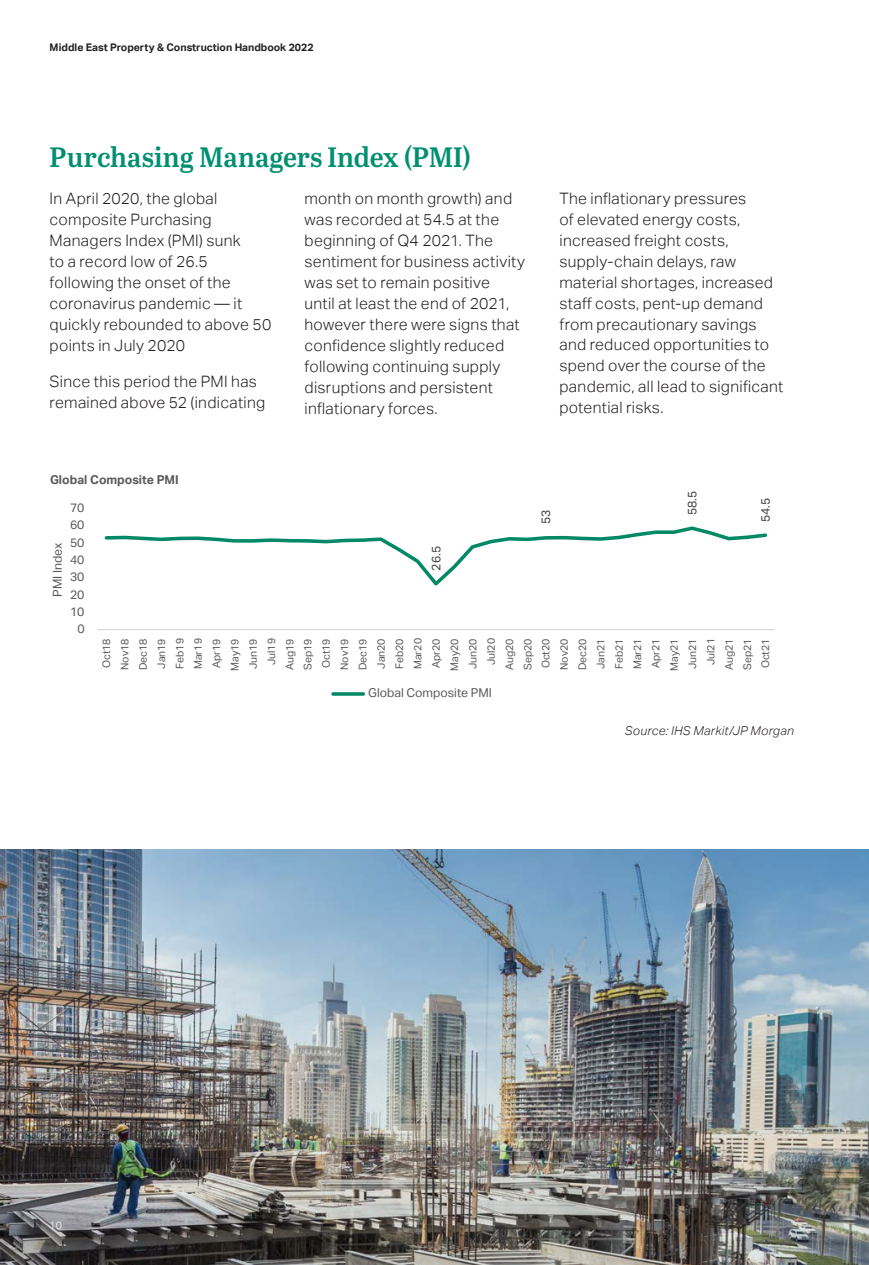
<style>
.page{position:relative;width:869px;height:1265px;background:#fff}
.page>*{position:absolute;margin:0;border:0;box-sizing:border-box;transform-origin:0 0}
.Intro_Text_Abril_SmB{font:28px "Abril Titling Sb";color:#008f71}
.Body_Text_A_Lt_9_12{font:300 15.75px/21px "AECOM Sans";letter-spacing:.02em;color:#231f20}
.t1{font:12.25px "AECOM Sans";color:#595959}
.Body_Text_A_Lt_9_12-2{font:italic 300 12.25px "AECOM Sans";letter-spacing:.025em;color:#231f20}
.t2{font:700 12.25px "AECOM Sans";color:#595959}
.t3{font:12.25px "AECOM Sans";color:#404040}
.t4{font:10.5px/18.2px "AECOM Sans";letter-spacing:.005em;color:#595959;text-align:center}
.t5{font:700 10.5px "AECOM Sans";color:#231f20}
.t6{font:300 10.5px "AECOM Sans";color:#fff}
</style>
<div class="page">
<hr style="left:97px;top:629px;width:677px;height:1px;background:#d9d9d9">
<svg style="left:104px;top:526px;width:663px;height:60px"></svg>
<svg style="left:333px;top:692px;width:30px;height:4px"></svg>
<img style="left:0;top:849px;width:868px;height:416px">
<p class="t5" style="left:50px;top:41px;width:265px">Middle East Property &amp; Construction Handbook 2022</p>
<p class="Intro_Text_Abril_SmB" style="left:50px;top:137px;width:423px">Purchasing Managers Index (PMI)</p>
<p class="Body_Text_A_Lt_9_12" style="left:50px;top:188px;width:223px">In April 2020, the global composite Purchasing<br>Managers Index (PMI) sunk<br>to a record low of 26.5 following the onset of the coronavirus pandemic — it quickly rebounded to above 50 points in July 2020</p>
<p class="Body_Text_A_Lt_9_12" style="left:50px;top:371px;width:217px">Since this period the PMI has remained above 52 (indicating</p>
<p class="Body_Text_A_Lt_9_12" style="left:304px;top:188px;width:222px">month on month growth) and was recorded at 54.5 at the beginning of Q4 2021. The sentiment for business activity was set to remain positive<br>until at least the end of 2021, however there were signs that confidence slightly reduced following continuing supply disruptions and persistent inflationary forces.</p>
<p class="Body_Text_A_Lt_9_12" style="left:559px;top:188px;width:225px">The inflationary pressures<br>of elevated energy costs, increased freight costs, supply-chain delays, raw material shortages, increased staff costs, pent-up demand from precautionary savings and reduced opportunities to spend over the course of the pandemic, all lead to significant potential risks.</p>
<p class="t2" style="left:50px;top:472px;width:130px">Global Composite PMI</p>
<p class="t1" style="left:70px;top:501px;width:16px">70</p>
<p class="t1" style="left:50px;top:597px;width:56px;rotate:-90deg">PMI Index</p>
<p class="t1" style="left:70px;top:518px;width:16px">60</p>
<p class="t1" style="left:70px;top:535px;width:16px">50</p>
<p class="t1" style="left:70px;top:552px;width:16px">40</p>
<p class="t1" style="left:70px;top:570px;width:16px">30</p>
<p class="t1" style="left:70px;top:587px;width:16px">20</p>
<p class="t1" style="left:70px;top:604px;width:16px">10</p>
<p class="t1" style="left:77px;top:622px;width:9px">0</p>
<p class="t3" style="left:429px;top:571px;width:26px;rotate:-90deg">26.5</p>
<p class="t3" style="left:538px;top:524px;width:16px;rotate:-90deg">53</p>
<p class="t3" style="left:685px;top:515px;width:26px;rotate:-90deg">58.5</p>
<p class="t3" style="left:758px;top:522px;width:26px;rotate:-90deg">54.5</p>
<p class="t4" style="left:97px;top:671px;width:34px;rotate:-90deg">Oct18<br>Nov18<br>Dec18<br>Jan19<br>Feb19<br>Mar19<br>Apr19<br>May19<br>Jun19<br>Jul19<br>Aug19<br>Sep19<br>Oct19<br>Nov19<br>Dec19<br>Jan20<br>Feb20<br>Mar20<br>Apr20<br>May20<br>Jun20<br>Jul20<br>Aug20<br>Sep20<br>Oct20<br>Nov20<br>Dec20<br>Jan21<br>Feb21<br>Mar21<br>Apr21<br>May21<br>Jun21<br>Jul21<br>Aug21<br>Sep21<br>Oct21</p>
<p class="t6" style="left:50px;top:1219px;width:14px">10</p>
<p class="t1" style="left:368px;top:686px;width:125px">Global Composite PMI</p>
<p class="Body_Text_A_Lt_9_12-2" style="left:624px;top:724px;width:171px">Source: IHS Markit/JP Morgan</p>
</div>
